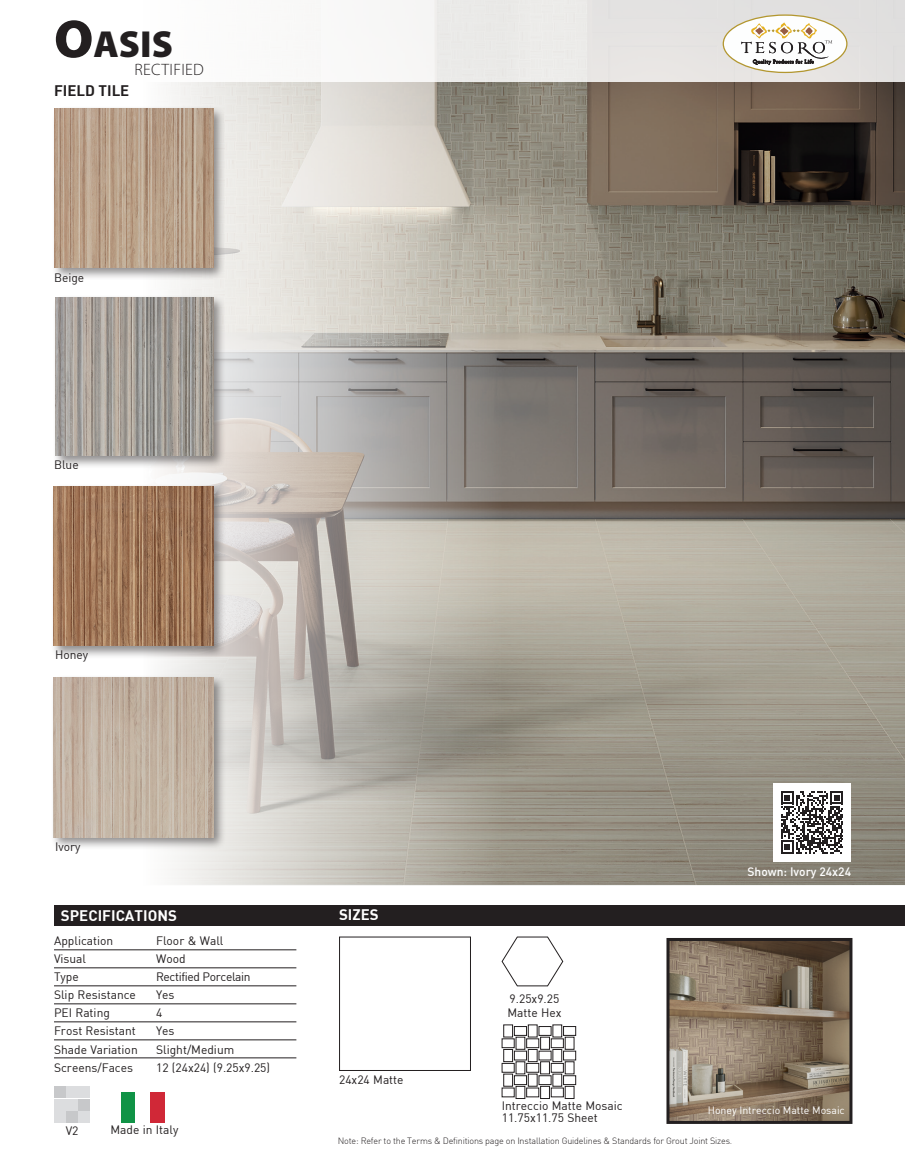
<style>
.page{position:relative;width:905px;height:1175px;background:#fff}
.page>*{position:absolute;margin:0;border:0;box-sizing:border-box;transform-origin:0 0}
.t1{font:900 37.8px "Myriad Pro";color:#231f20}
.t2{font:300 16.5px "Myriad Pro";letter-spacing:.02em;color:#231f20}
.t3{font:700 15px "DIN";color:#fff}
.t4{font:700 15px "DIN";color:#231f20}
.t5{font:12px/12px "DIN";color:#231f20}
.t6{font:12px "DIN";letter-spacing:-.03em;color:#231f20}
.t7{font:500 12px "DIN";color:#fff}
.t8{font:10.5px "DIN";color:#fff}
.t9{font:300 9px "DIN";letter-spacing:-.02em;color:#231f20}
.t10{font:5.1px "Adobe Garamond Pro";letter-spacing:.085em;color:#231f20}
.s1{font-size:54px}
</style>
<div class="page">
<div style="left:54px;top:904px;width:850px;height:21px;background:#231f20"></div>
<img style="left:513px;top:81px;width:391px;height:804px">
<svg style="left:160px;top:81px;width:353px;height:805px;background:#c2beb7"></svg>
<div style="left:0;top:0;width:904px;height:81px;background:linear-gradient(to right,#fff,#dddbd7)"></div>
<div style="left:723px;top:15px;width:123px;height:57px;background:#fdfefe;border-radius:50%"></div>
<div style="left:722px;top:14px;width:125px;height:59px;border:1px solid #b39730;border-radius:50%"></div>
<svg style="left:741px;top:22px;width:91px;height:42px"></svg>
<div style="left:121px;top:1091px;width:15px;height:31px;background:#109346"></div>
<div style="left:150px;top:1091px;width:14px;height:31px;background:#d02837"></div>
<div style="left:54px;top:1111px;width:11px;height:11px;background:#dcdddf"></div>
<div style="left:79px;top:1086px;width:11px;height:11px;background:#dcdddf"></div>
<div style="left:54px;top:1086px;width:11px;height:11px;background:#c7c8ca"></div>
<div style="left:66px;top:1098px;width:12px;height:12px;background:#dcdddf"></div>
<div style="left:66px;top:1111px;width:12px;height:11px;background:#c7c8ca"></div>
<div style="left:79px;top:1098px;width:11px;height:12px;background:#c7c8ca"></div>
<div style="left:66px;top:1086px;width:12px;height:11px;background:#dcdddf"></div>
<div style="left:54px;top:1098px;width:11px;height:12px;background:#dcdddf"></div>
<div style="left:79px;top:1111px;width:11px;height:11px;background:#dcdddf"></div>
<div style="left:773px;top:783px;width:77px;height:78px;background:#fff"></div>
<svg style="left:781px;top:791px;width:62px;height:62px"></svg>
<div style="left:52px;top:106px;width:174px;height:174px;background:#231f20;opacity:.5"></div>
<img style="left:54px;top:108px;width:159px;height:159px">
<div style="left:51px;top:483px;width:176px;height:176px;background:#231f20;opacity:.5"></div>
<img style="left:54px;top:486px;width:159px;height:160px">
<div style="left:52px;top:295px;width:174px;height:174px;background:#231f20;opacity:.5"></div>
<img style="left:55px;top:298px;width:158px;height:157px">
<div style="left:51px;top:675px;width:176px;height:175px;background:#231f20;opacity:.5"></div>
<img style="left:54px;top:678px;width:159px;height:159px">
<svg style="left:501px;top:1024px;width:75px;height:75px"></svg>
<div style="left:339px;top:936px;width:132px;height:134px;border:1px solid #231f20"></div>
<svg style="left:501px;top:936px;width:62px;height:50px"></svg>
<img style="left:670px;top:942px;width:178px;height:177px">
<div style="left:666px;top:938px;width:186px;height:185px;border:3px solid #231f20"></div>
<hr style="left:54px;top:949px;width:242px;height:1px;background:#231f20">
<hr style="left:54px;top:967px;width:242px;height:1px;background:#231f20">
<hr style="left:54px;top:985px;width:242px;height:1px;background:#231f20">
<hr style="left:54px;top:1003px;width:242px;height:1px;background:#231f20">
<hr style="left:54px;top:1021px;width:242px;height:1px;background:#231f20">
<hr style="left:54px;top:1039px;width:242px;height:1px;background:#231f20">
<hr style="left:54px;top:1057px;width:242px;height:1px;background:#231f20">
<p class="t1" style="left:54px;top:19px;width:120px"><span class="s1">O</span>ASIS</p>
<p class="t2" style="left:134px;top:59px;width:71px">RECTIFIED</p>
<p class="t4" style="left:54px;top:81px;width:77px">FIELD TILE</p>
<p class="t5" style="left:54px;top:272px;width:32px">Beige</p>
<p class="t5" style="left:54px;top:458px;width:26px">Blue</p>
<p class="t5" style="left:55px;top:648px;width:35px">Honey</p>
<p class="t10" style="left:753px;top:59px;width:62px">Quality Products for Life</p>
<p class="t5" style="left:55px;top:840px;width:27px">Ivory</p>
<p class="t3" style="left:61px;top:905px;width:117px">SPECIFICATIONS</p>
<p class="t5" style="left:54px;top:935px;width:61px">Application</p>
<p class="t5" style="left:156px;top:935px;width:69px">Floor &amp; Wall</p>
<p class="t5" style="left:54px;top:953px;width:34px">Visual</p>
<p class="t5" style="left:156px;top:953px;width:31px">Wood</p>
<p class="t5" style="left:54px;top:971px;width:26px">Type</p>
<p class="t6" style="left:156px;top:969px;width:96px">Rectified Porcelain</p>
<p class="t5" style="left:54px;top:989px;width:83px">Slip Resistance</p>
<p class="t5" style="left:156px;top:989px;width:20px">Yes</p>
<p class="t5" style="left:54px;top:1007px;width:57px">PEI Rating</p>
<p class="t5" style="left:156px;top:1007px;width:8px">4</p>
<p class="t5" style="left:54px;top:1025px;width:83px">Frost Resistant</p>
<p class="t5" style="left:156px;top:1025px;width:20px">Yes</p>
<p class="t5" style="left:54px;top:1043px;width:85px">Shade Variation</p>
<p class="t5" style="left:156px;top:1043px;width:80px">Slight/Medium</p>
<p class="t5" style="left:54px;top:1061px;width:81px">Screens/Faces</p>
<p class="t5" style="left:156px;top:1061px;width:115px">12 (24x24) (9.25x9.25)</p>
<p class="t5" style="left:66px;top:1123px;width:14px">V2</p>
<p class="t5" style="left:110px;top:1123px;width:69px">Made in Italy</p>
<p class="t3" style="left:339px;top:905px;width:41px">SIZES</p>
<p class="t5" style="left:339px;top:1073px;width:66px">24x24 Matte</p>
<p class="t5" style="left:507px;top:991px;width:56px;line-height:14.4px">9.25x9.25<br>Matte Hex</p>
<p class="t5" style="left:501px;top:1099px;width:123px">Intreccio Matte Mosaic<br>11.75x11.75 Sheet</p>
<p class="t7" style="left:747px;top:864px;width:105px">Shown: Ivory 24x24</p>
<p class="t8" style="left:707px;top:1103px;width:139px">Honey Intreccio Matte Mosaic</p>
<p class="t9" style="left:338px;top:1135px;width:396px">Note: Refer to the Terms &amp; Definitions page on Installation Guidelines &amp; Standards for Grout Joint Sizes.</p>
</div>
